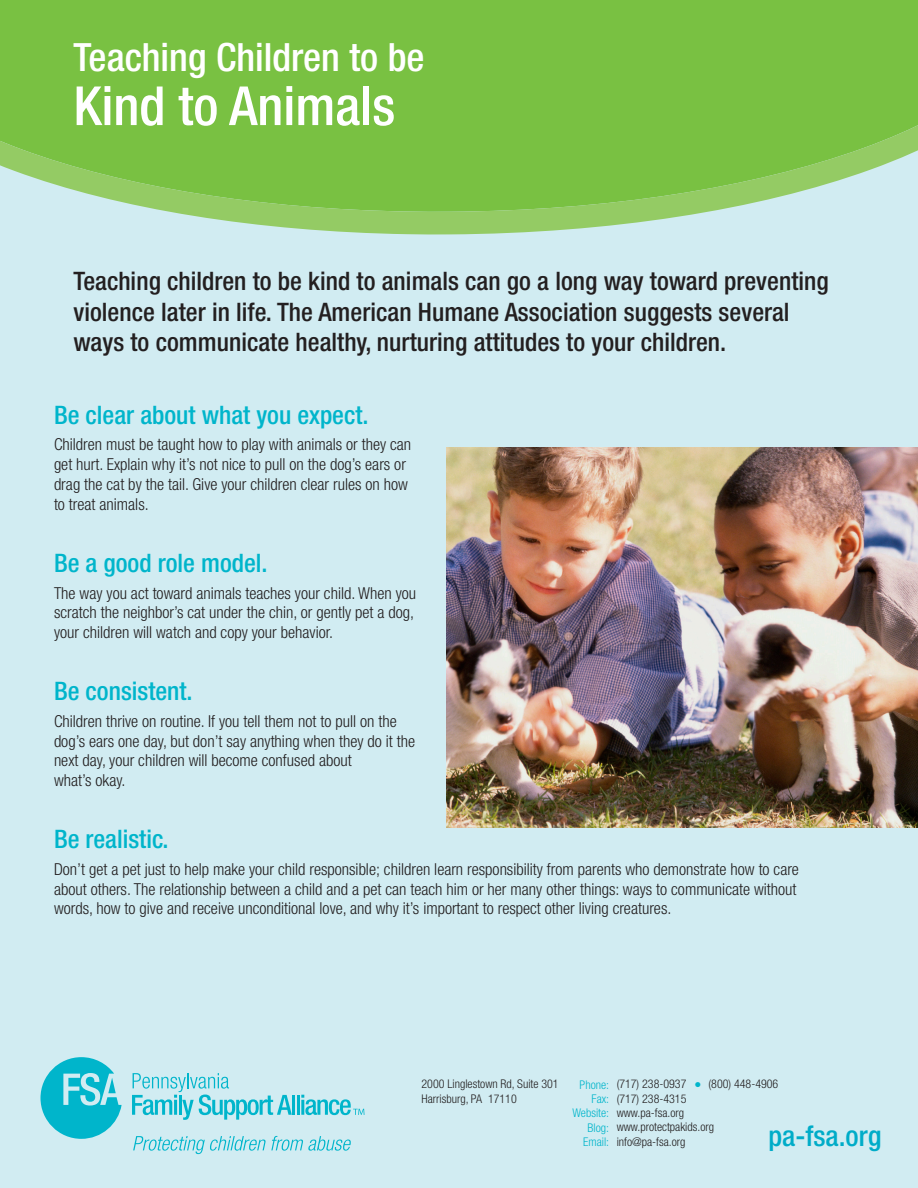
<style>
.page{position:relative;width:918px;height:1188px;background:#d1ecf2}
.page>*{position:absolute;margin:0;border:0;box-sizing:border-box;transform-origin:0 0}
.SUBHEAD{font:500 condensed 54px "Helvetica Neue";color:#fff}
.SUBHEAD-2{font:500 condensed 39px "Helvetica Neue";color:#fff}
.t1{font:500 condensed 28.5px "Helvetica Neue";color:#00acc8}
.TEXT{font:500 condensed 25.5px/30.6px "Helvetica Neue";color:#231f20}
.TEXT-2{font:500 condensed 25.5px "Helvetica Neue";color:#00b5cb}
.TEXT-3{font:300 condensed 16.5px/19.8px "Helvetica Neue";color:#231f20}
.t2{font:300 condensed 12px/14.4px "Helvetica Neue";color:#231f20}
.t3{font:300 condensed 12px/14.4px "Helvetica Neue";color:#00b5cb;text-align:right}
.s1{color:#00b5cb}
</style>
<div class="page">
<svg style="left:40px;top:1057px;width:82px;height:82px"></svg>
<hr style="left:292px;top:1095px;width:3px;height:20px;background:#00b5cb">
<hr style="left:297px;top:1095px;width:3px;height:20px;background:#00b5cb">
<svg style="left:132px;top:1073px;width:160px;height:47px"></svg>
<svg style="left:301px;top:1095px;width:63px;height:20px"></svg>
<svg style="left:133px;top:1136px;width:218px;height:18px"></svg>
<svg style="left:0;top:0;width:918px;height:235px;background:#84c657"></svg>
<img style="left:446px;top:447px;width:472px;height:381px">
<p class="SUBHEAD-2" style="left:73px;top:34px;width:353px">Teaching Children to be</p>
<p class="SUBHEAD" style="left:73px;top:74px;width:323px">Kind to Animals</p>
<p class="TEXT" style="left:73px;top:265px;width:757px">Teaching children to be kind to animals can go a long way toward preventing violence later in life. The American Humane Association suggests several ways to communicate healthy, nurturing attitudes to your children.</p>
<p class="TEXT-2" style="left:54px;top:400px;width:316px">Be clear about what you expect.</p>
<p class="TEXT-3" style="left:54px;top:435px;width:359px">Children must be taught how to play with animals or they can get hurt. Explain why it’s not nice to pull on the dog’s ears or drag the cat by the tail. Give your children clear rules on how to treat animals.</p>
<p class="TEXT-2" style="left:54px;top:548px;width:215px">Be a good role model.</p>
<p class="TEXT-3" style="left:54px;top:583px;width:364px">The way you act toward animals teaches your child. When you scratch the neighbor’s cat under the chin, or gently pet a dog, your children will watch and copy your behavior.</p>
<p class="TEXT-2" style="left:54px;top:676px;width:140px">Be consistent.</p>
<p class="TEXT-3" style="left:54px;top:711px;width:363px">Children thrive on routine. If you tell them not to pull on the dog’s ears one day, but don’t say anything when they do it the next day, your children will become confused about<br>what’s okay.</p>
<p class="TEXT-2" style="left:54px;top:824px;width:116px">Be realistic.</p>
<p class="TEXT-3" style="left:54px;top:859px;width:747px">Don’t get a pet just to help make your child responsible; children learn responsibility from parents who demonstrate how to care about others. The relationship between a child and a pet can teach him or her many other things: ways to communicate without words, how to give and receive unconditional love, and why it’s important to respect other living creatures.</p>
<p class="t2" style="left:421px;top:1077px;width:139px">2000 Linglestown Rd, Suite 301<br>Harrisburg, PA 17110</p>
<p class="t2" style="left:617px;top:1077px;width:163px">(717) 238-0937 <span class="s1">●</span> (800) 448-4906 (717) 238-4315<br>www.pa-fsa.org www.protectpakids.org info@pa-fsa.org</p>
<p class="t3" style="left:573px;top:1077px;width:38px">Phone:<br>Fax:<br>Website:<br>Blog:<br>Email:</p>
<p class="t1" style="left:769px;top:1119px;width:114px">pa-fsa.org</p>
</div>
